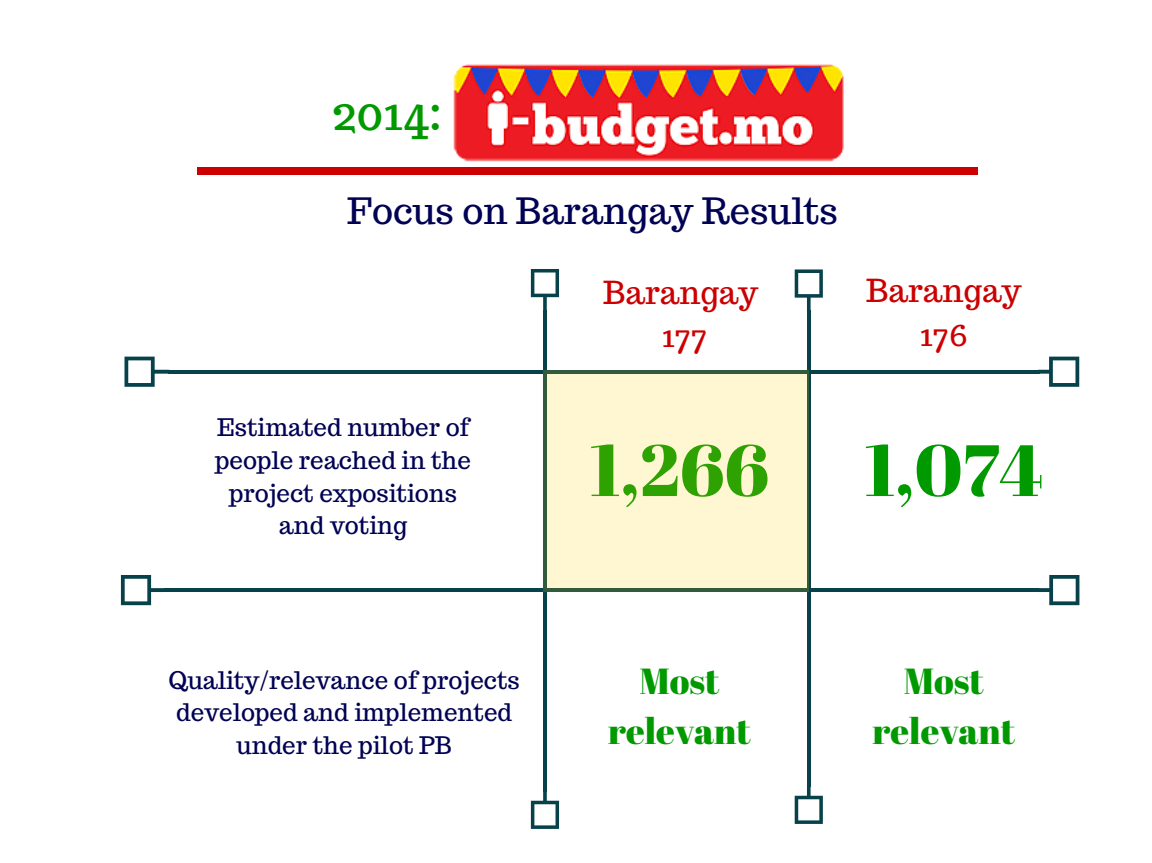
<style>
.page{position:relative;width:1152px;height:863px;background:#fff}
.page>*{position:absolute;margin:0;border:0;box-sizing:border-box;transform-origin:0 0}
.t1{font:72.45px "Abril Fatface";color:#090}
.t2{font:48.3px "Trocchi";color:#090}
.t3{font:36.3px/49.5px "Abril Fatface";color:#090;text-align:center}
.t4{font:36.3px "Trocchi";color:#010253}
.t5{font:31.65px/43.8px "Trocchi";color:#c00;text-align:center}
.t6{font:24.15px/32.7px "Trocchi";color:#010253;text-align:center}
</style>
<div class="page">
<div style="left:197px;top:167px;width:781px;height:8px;background:#c00"></div>
<img style="left:453px;top:64px;width:391px;height:98px">
<hr style="left:168px;top:370px;width:871px;height:3px;background:#07424b">
<svg style="left:1038px;top:356px;width:41px;height:31px"></svg>
<svg style="left:125px;top:356px;width:44px;height:31px"></svg>
<hr style="left:165px;top:588px;width:874px;height:4px;background:#07424b">
<svg style="left:1039px;top:575px;width:40px;height:30px"></svg>
<svg style="left:121px;top:575px;width:44px;height:30px"></svg>
<svg style="left:543px;top:311px;width:4px;height:479px"></svg>
<svg style="left:531px;top:790px;width:28px;height:38px"></svg>
<svg style="left:531px;top:269px;width:28px;height:42px"></svg>
<hr style="left:807px;top:310px;width:4px;height:476px;background:#07424b">
<svg style="left:795px;top:786px;width:28px;height:37px"></svg>
<svg style="left:795px;top:269px;width:28px;height:41px"></svg>
<div style="left:544px;top:370px;width:264px;height:221px;background:#fff6d2"></div>
<h2 class="t2" style="left:332px;top:81px;width:112px">2014:</h2>
<h3 class="t4" style="left:347px;top:187px;width:492px">Focus on Barangay Results</h3>
<p class="t6" style="left:215px;top:411px;width:258px">Estimated number of people reached in the project expositions and voting</p>
<p class="t6" style="left:169px;top:663px;width:353px">Quality/relevance of projects developed and implemented under the pilot PB</p>
<h3 class="t5" style="left:603px;top:270px;width:157px">Barangay<br>177</h3>
<h3 class="t5" style="left:866px;top:269px;width:157px">Barangay<br>176</h3>
<h1 class="t1" style="left:590px;top:419px;width:181px">1,266</h1>
<h1 class="t1" style="left:865px;top:419px;width:180px">1,074</h1>
<h3 class="t3" style="left:608px;top:655px;width:144px">Most relevant</h3>
<h3 class="t3" style="left:873px;top:655px;width:144px">Most relevant</h3>
</div>
